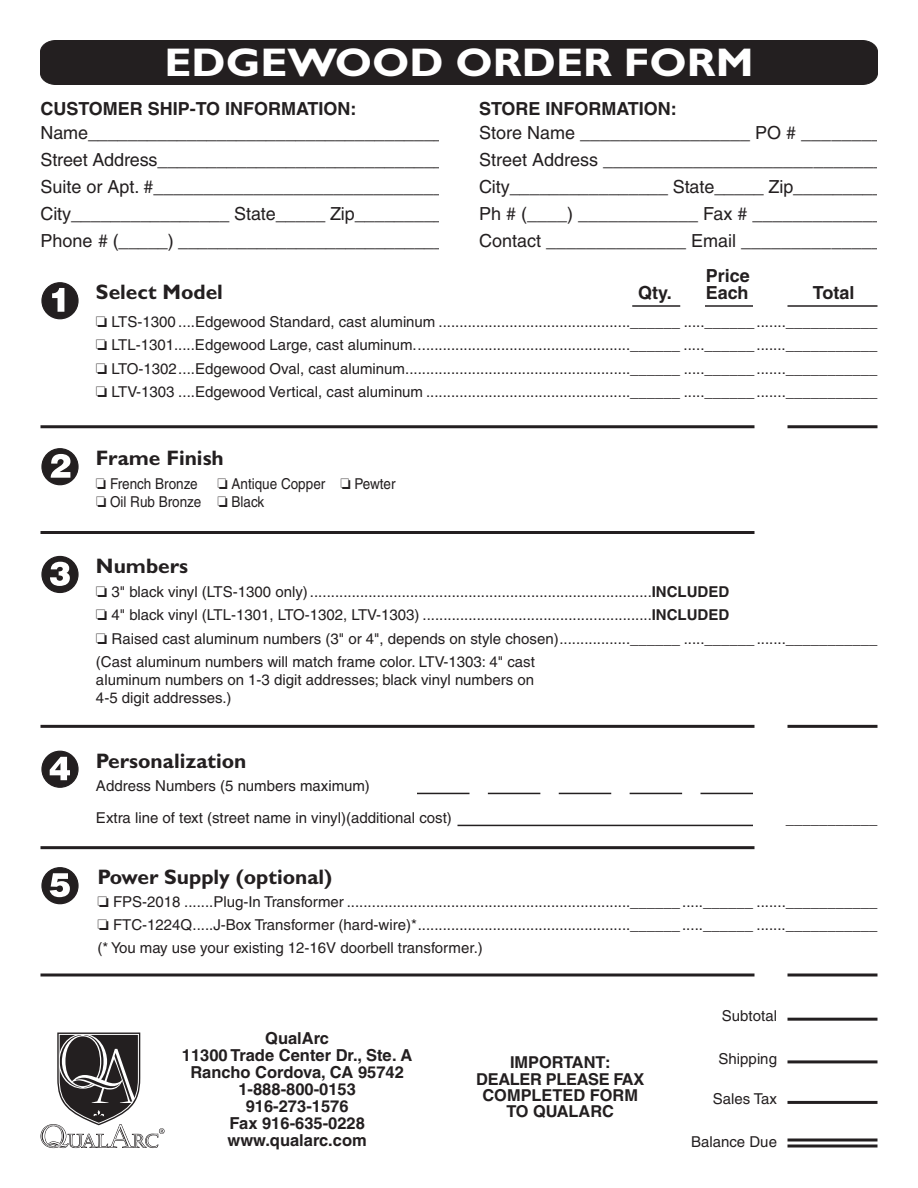
<style>
.page{position:relative;width:918px;height:1188px;background:#fff}
.page>*{position:absolute;margin:0;border:0;box-sizing:border-box;transform-origin:0 0}
.t1{font:700 40.2px "Gill Sans";color:#fff;scale:1.06 1}
.t2{font:700 21px "Gill Sans";color:#231f20}
.t3{font:18px/27px "Helvetica";color:#231f20}
.t4{font:700 18px "Helvetica";color:#231f20}
.t5{font:700 16.5px/17.1px "Helvetica";color:#231f20;text-align:center}
.t6{font:700 16.35px/16.4px "Helvetica";color:#231f20;text-align:center}
.t7{font:15px/23.4px "Helvetica";color:#231f20;text-align:justify}
.t8{font:15px/18px "Helvetica";color:#231f20;scale:.9 1}
.s1{font-weight:700}
</style>
<div class="page">
<div style="left:40px;top:40px;width:838px;height:45px;background:#231f20"></div>
<hr style="left:40px;top:425px;width:714px;height:3px;background:#231f20">
<hr style="left:788px;top:425px;width:90px;height:3px;background:#231f20">
<hr style="left:40px;top:531px;width:714px;height:3px;background:#231f20">
<hr style="left:788px;top:725px;width:90px;height:3px;background:#231f20">
<hr style="left:40px;top:725px;width:714px;height:3px;background:#231f20">
<hr style="left:40px;top:846px;width:714px;height:3px;background:#231f20">
<div style="left:41px;top:556px;width:38px;height:37px;background:#231f20;border:1px solid #231f20;border-radius:50%"></div>
<svg style="left:50px;top:562px;width:20px;height:24px"></svg>
<div style="left:41px;top:751px;width:38px;height:37px;background:#231f20;border:1px solid #231f20;border-radius:50%"></div>
<svg style="left:50px;top:757px;width:20px;height:23px"></svg>
<hr style="left:417px;top:793px;width:53px;height:1px;background:#231f20">
<hr style="left:488px;top:793px;width:52px;height:1px;background:#231f20">
<hr style="left:559px;top:793px;width:52px;height:1px;background:#231f20">
<hr style="left:630px;top:793px;width:52px;height:1px;background:#231f20">
<hr style="left:700px;top:793px;width:53px;height:1px;background:#231f20">
<div style="left:41px;top:448px;width:38px;height:37px;background:#231f20;border:1px solid #231f20;border-radius:50%"></div>
<svg style="left:51px;top:454px;width:19px;height:24px"></svg>
<div style="left:41px;top:282px;width:38px;height:37px;background:#231f20;border:1px solid #231f20;border-radius:50%"></div>
<svg style="left:52px;top:288px;width:12px;height:24px"></svg>
<hr style="left:632px;top:305px;width:48px;height:2px;background:#231f20">
<hr style="left:705px;top:305px;width:48px;height:2px;background:#231f20">
<hr style="left:788px;top:305px;width:90px;height:2px;background:#231f20">
<hr style="left:788px;top:1018px;width:90px;height:3px;background:#231f20">
<hr style="left:788px;top:1060px;width:90px;height:3px;background:#231f20">
<hr style="left:40px;top:974px;width:714px;height:2px;background:#231f20">
<hr style="left:788px;top:974px;width:90px;height:2px;background:#231f20">
<svg style="left:788px;top:1138px;width:90px;height:4px"></svg>
<svg style="left:788px;top:1144px;width:90px;height:4px"></svg>
<hr style="left:788px;top:1101px;width:90px;height:3px;background:#231f20">
<hr style="left:458px;top:825px;width:295px;height:1px;background:#231f20">
<svg style="left:40px;top:1033px;width:125px;height:116px"></svg>
<div style="left:41px;top:867px;width:38px;height:37px;background:#231f20;border:1px solid #231f20;border-radius:50%"></div>
<svg style="left:50px;top:873px;width:20px;height:24px"></svg>
<p class="t1" style="left:164px;top:49px;width:557px">EDGEWOOD ORDER FORM</p>
<p class="t4" style="left:479px;top:102px;width:199px">STORE INFORMATION:</p>
<p class="t4" style="left:41px;top:102px;width:317px">CUSTOMER SHIP-TO INFORMATION:</p>
<p class="t3" style="left:40px;top:121px;width:873px">Name_______________________________________ Store Name _________________ PO # __________ Street Address________________________________ Street Address ______________________________ Suite or Apt. #________________________________ City________________ State_____ Zip____________ City________________ State_____ Zip____________ Ph # (____) ____________ Fax # _____________ Phone # (_____) ______________________________ Contact ______________ Email ______________</p>
<p class="t4" style="left:706px;top:269px;width:46px">Price</p>
<p class="t2" style="left:96px;top:284px;width:129px">Select Model</p>
<p class="t4" style="left:638px;top:286px;width:35px">Qty.</p>
<p class="t4" style="left:706px;top:286px;width:44px">Each</p>
<p class="t4" style="left:813px;top:286px;width:43px">Total</p>
<p class="t7" style="left:96px;top:312px;width:783px">❏ LTS-1300 ....Edgewood Standard, cast aluminum ..............................................______ .....______ .......___________ ❏ LTL-1301.....Edgewood Large, cast aluminum....................................................______ .....______ .......___________ ❏ LTO-1302....Edgewood Oval, cast aluminum......................................................______ .....______ .......___________ ❏ LTV-1303 ....Edgewood Vertical, cast aluminum .................................................______ .....______ .......___________</p>
<p class="t2" style="left:96px;top:450px;width:129px">Frame Finish</p>
<p class="t8" style="left:96px;top:476px;width:334px;text-indent:121px">❏ Antique Copper ❏ Pewter ❏ Oil Rub Bronze ❏ Black</p>
<p class="t8" style="left:96px;top:476px;width:115px">❏ French Bronze</p>
<p class="t2" style="left:96px;top:559px;width:94px">Numbers</p>
<p class="t7" style="left:96px;top:581px;width:783px;text-align:left">❏ 3" black vinyl (LTS-1300 only) ..................................................................................<span class="s1">INCLUDED<br></span>❏ 4" black vinyl (LTL-1301, LTO-1302, LTV-1303) .......................................................<span class="s1">INCLUDED<br></span>❏ Raised cast aluminum numbers (3" or 4", depends on style chosen).................______ .....______ .......___________ (Cast aluminum numbers will match frame color. LTV-1303: 4" cast</p>
<p class="t7" style="left:96px;top:672px;width:440px;line-height:18px">aluminum numbers on 1-3 digit addresses; black vinyl numbers on<br>4-5 digit addresses.)</p>
<p class="t2" style="left:96px;top:753px;width:152px">Personalization</p>
<p class="t7" style="left:96px;top:776px;width:275px">Address Numbers (5 numbers maximum)</p>
<p class="t7" style="left:96px;top:807px;width:357px">Extra line of text (street name in vinyl)(additional cost)</p>
<p class="t7" style="left:786px;top:809px;width:93px">___________</p>
<p class="t2" style="left:97px;top:870px;width:236px">Power Supply (optional)</p>
<p class="t7" style="left:97px;top:891px;width:782px">❏ FPS-2018 .......Plug-In Transformer ....................................................................______.....______ .......___________ ❏ FTC-1224Q.....J-Box Transformer (hard-wire)*...................................................______.....______ .......___________ (* You may use your existing 12-16V doorbell transformer.)</p>
<p class="t5" style="left:182px;top:1031px;width:232px">QualArc<br>11300 Trade Center Dr., Ste. A<br>Rancho Cordova, CA 95742<br>1-888-800-0153<br>916-273-1576<br>Fax 916-635-0228 www.qualarc.com</p>
<p class="t6" style="left:476px;top:1056px;width:169px">IMPORTANT:<br>DEALER PLEASE FAX<br>COMPLETED FORM<br>TO QUALARC</p>
<p class="t7" style="left:722px;top:1005px;width:57px">Subtotal</p>
<p class="t7" style="left:719px;top:1048px;width:60px">Shipping</p>
<p class="t7" style="left:713px;top:1089px;width:66px">Sales Tax</p>
<p class="t7" style="left:691px;top:1131px;width:87px">Balance Due</p>
</div>
